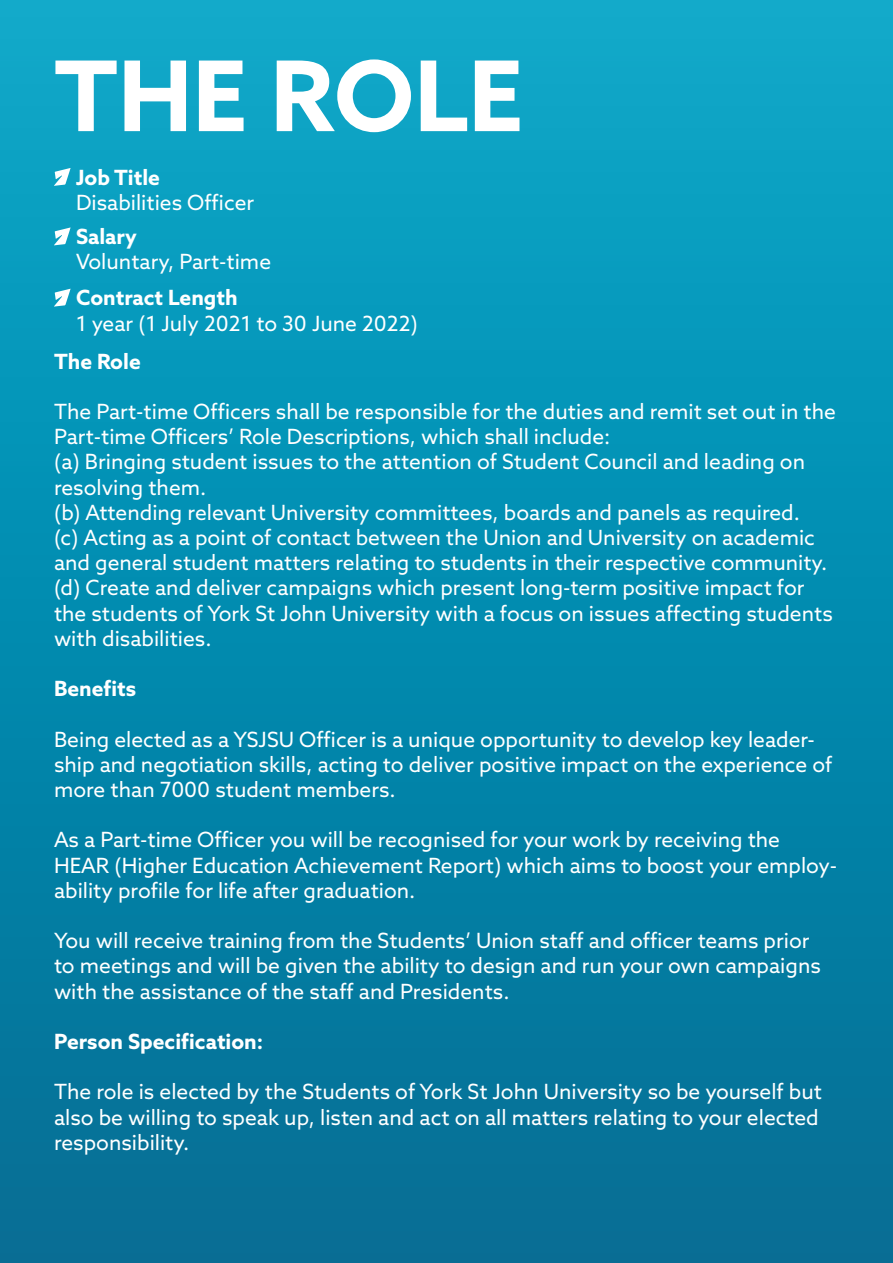
<style>
.page{position:relative;width:893px;height:1263px;background:#fff}
.page>*{position:absolute;margin:0;border:0;box-sizing:border-box;transform-origin:0 0}
.t1{font:700 97.5px "Azo Sans";color:#fff}
.t2{font:21px/25.2px "Azo Sans";color:#fff}
.t3{font:700 21px "Azo Sans";color:#fff}
</style>
<div class="page">
<div style="left:0;top:0;width:893px;height:1263px;background:linear-gradient(to bottom,#0aaaca,#016d94)"></div>
<svg style="left:54px;top:168px;width:17px;height:18px"></svg>
<svg style="left:54px;top:227px;width:17px;height:18px"></svg>
<svg style="left:54px;top:289px;width:17px;height:18px"></svg>
<h1 class="t1" style="left:54px;top:32px;width:471px">THE ROLE</h1>
<p class="t3" style="left:76px;top:163px;width:85px">Job Title</p>
<p class="t2" style="left:76px;top:189px;width:180px">Disabilities Officer</p>
<p class="t3" style="left:76px;top:223px;width:62px">Salary</p>
<p class="t2" style="left:76px;top:249px;width:197px">Voluntary, Part-time</p>
<p class="t3" style="left:76px;top:284px;width:163px">Contract Length</p>
<p class="t2" style="left:76px;top:310px;width:343px">1 year (1 July 2021 to 30 June 2022)</p>
<p class="t3" style="left:54px;top:347px;width:88px">The Role</p>
<p class="t2" style="left:54px;top:398px;width:783px">The Part-time Officers shall be responsible for the duties and remit set out in the Part-time Officers’ Role Descriptions, which shall include:<br>(a) Bringing student issues to the attention of Student Council and leading on resolving them.<br>(b) Attending relevant University committees, boards and panels as required.<br>(c) Acting as a point of contact between the Union and University on academic and general student matters relating to students in their respective community. (d) Create and deliver campaigns which present long-term positive impact for the students of York St John University with a focus on issues affecting students with disabilities.</p>
<p class="t3" style="left:54px;top:675px;width:84px">Benefits</p>
<p class="t2" style="left:54px;top:726px;width:780px">Being elected as a YSJSU Officer is a unique opportunity to develop key leader&shy;ship and negotiation skills, acting to deliver positive impact on the experience of more than 7000 student members.</p>
<p class="t2" style="left:54px;top:827px;width:784px">As a Part-time Officer you will be recognised for your work by receiving the<br>HEAR (Higher Education Achievement Report) which aims to boost your employ&shy;ability profile for life after graduation.</p>
<p class="t2" style="left:54px;top:928px;width:768px">You will receive training from the Students’ Union staff and officer teams prior to meetings and will be given the ability to design and run your own campaigns with the assistance of the staff and Presidents.</p>
<p class="t3" style="left:54px;top:1027px;width:211px">Person Specification:</p>
<p class="t2" style="left:54px;top:1079px;width:769px">The role is elected by the Students of York St John University so be yourself but also be willing to speak up, listen and act on all matters relating to your elected responsibility.</p>
</div>
